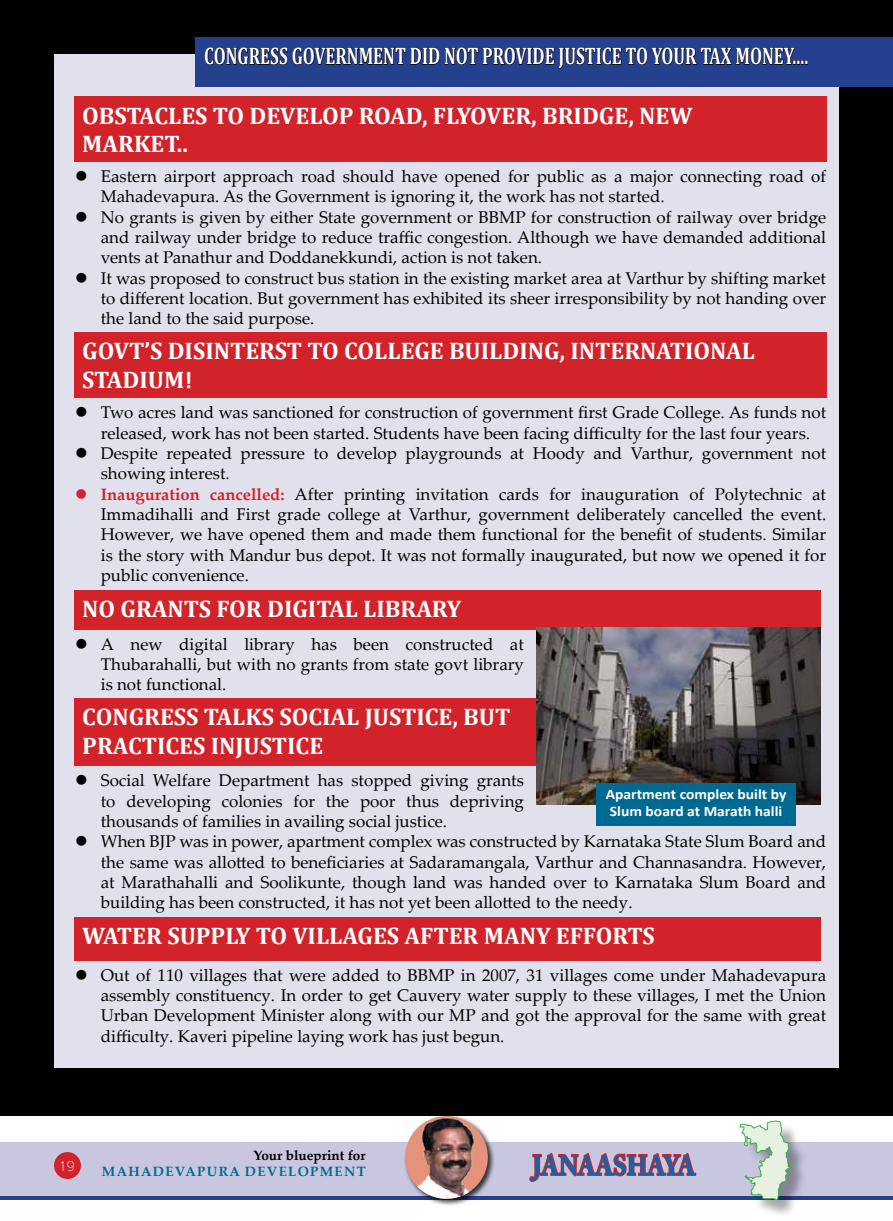
<style>
.page{position:relative;width:893px;height:1221px;background:#fff}
.page>*{position:absolute;margin:0;border:0;box-sizing:border-box;transform-origin:0 0}
.t1{font:700 27.75px "Adobe Caslon Pro";letter-spacing:.015em;color:#006ab6;scale:.85 1}
.t2{font:700 24px/28.8px "Cambria";color:#fff}
.t3{font:700 24px "Cambria";color:#fff;scale:.72 1}
.t4{font:16.95px/20.4px "Palatino Linotype";color:#000}
.t5{font:700 14.55px/17.5px "Calibri";color:#fff;scale:1.07 1}
.t6{font:100 13.8px "District Pro";color:#fff}
.t7{font:700 13.5px "Palatino Linotype";letter-spacing:.1em;color:#006991}
.t8{font:700 13.5px "Palatino Linotype";color:#000}
.s1{font-family:"Calibri"}
.s2{font-weight:700;font-size:16.5px;color:#d2232a}
</style>
<div class="page">
<div style="left:0;top:0;width:893px;height:1115px;background:#000"></div>
<div style="left:54px;top:54px;width:785px;height:1013px;background:#e1e0ed"></div>
<div style="left:0;top:1141px;width:893px;height:58px;background:#c8c7df"></div>
<hr style="left:0;top:1196px;width:893px;height:3px;background:#25408f">
<div style="left:74px;top:96px;width:752px;height:66px;background:#d2232a"></div>
<div style="left:74px;top:332px;width:752px;height:66px;background:#d2232a"></div>
<div style="left:74px;top:589px;width:747px;height:40px;background:#d2232a"></div>
<div style="left:74px;top:698px;width:477px;height:67px;background:#d2232a"></div>
<div style="left:74px;top:916px;width:747px;height:44px;background:#d2232a"></div>
<div style="left:54px;top:1151px;width:27px;height:27px;background:#d2232a;border-radius:50%"></div>
<div style="left:196px;top:37px;width:697px;height:49px;background:#25408f"></div>
<svg style="left:204px;top:47px;width:604px;height:23px"></svg>
<img style="left:537px;top:627px;width:284px;height:177px">
<div style="left:596px;top:783px;width:200px;height:42px;background:#006991"></div>
<div style="left:403px;top:1114px;width:92px;height:92px;background:#000;opacity:.75"></div>
<img style="left:405px;top:1115px;width:83px;height:83px;border-radius:41px">
<div style="left:743px;top:1123px;width:66px;height:94px;background:#000;opacity:.34"></div>
<svg style="left:740px;top:1120px;width:51px;height:79px"></svg>
<svg style="left:528px;top:1115px;width:169px;height:85px"></svg>
<h2 class="t3" style="left:204px;top:39px;width:840px">CONGRESS GOVERNMENT DID NOT PROVIDE JUSTICE TO YOUR TAX MONEY....</h2>
<h2 class="t2" style="left:82px;top:100px;width:32px">OBSTACLES</h2>
<h2 class="t2" style="left:213px;top:100px;width:53px">TO DEVELOP</h2>
<h2 class="t2" style="left:359px;top:100px;width:32px">ROAD</h2>
<h2 class="t2" style="left:422px;top:100px;width:26px">, FLYOVER</h2>
<h2 class="t2" style="left:531px;top:100px;width:26px">, BRIDGE</h2>
<h2 class="t2" style="left:628px;top:100px;width:30px">, NEW</h2>
<h2 class="t2" style="left:82px;top:129px;width:17px">MARKET</h2>
<h2 class="t2" style="left:177px;top:129px;width:13px">..</h2>
<p class="t4" style="left:101px;top:165px;width:727px">Eastern airport approach road should have opened for public as a major connecting road of Mahadevapura. As the Government is ignoring it, the work has not started.<br>No grants is given by either State government or BBMP for construction of railway over bridge and railway under bridge to reduce traffic congestion. Although we have demanded additional vents at Panathur and Doddanekkundi, action is not taken.<br>It was proposed to construct bus station in the existing market area at Varthur by shifting market to different location. But government has exhibited its sheer irresponsibility by not handing over the land to the said purpose.</p>
<h2 class="t2" style="left:82px;top:336px;width:674px">GOVT’S DISINTERST TO COLLEGE BUILDING, INTERNATIONAL<br>STADIUM<span class="s1">!</span></h2>
<p class="t4" style="left:101px;top:402px;width:727px">Two acres land was sanctioned for construction of government first Grade College. As funds not released, work has not been started. Students have been facing difficulty for the last four years.<br>Despite repeated pressure to develop playgrounds at Hoody and Varthur, government not showing interest.<br><span class="s2">Inauguration cancelled:</span> After printing invitation cards for inauguration of Polytechnic at Immadihalli and First grade college at Varthur, government deliberately cancelled the event.<br>However, we have opened them and made them functional for the benefit of students. Similar is the story with Mandur bus depot. It was not formally inaugurated, but now we opened it for public convenience.</p>
<h2 class="t2" style="left:82px;top:593px;width:380px">NO GRANTS FOR DIGITAL LIBRARY</h2>
<p class="t4" style="left:101px;top:633px;width:425px;text-align:justify">A new digital library has been constructed at Thubarahalli, but with no grants from state govt library is not functional.</p>
<h2 class="t2" style="left:82px;top:701px;width:430px">CONGRESS TALKS SOCIAL JUSTICE, BUT<br>PRACTICES INJUSTICE</h2>
<p class="t4" style="left:101px;top:769px;width:727px">Social Welfare Department has stopped giving grants<br>to developing colonies for the poor thus depriving<br>thousands of families in availing social justice.<br>When BJP was in power, apartment complex was constructed by Karnataka State Slum Board and the same was allotted to beneficiaries at Sadaramangala, Varthur and Channasandra. However, at Marathahalli and Soolikunte, though land was handed over to Karnataka Slum Board and building has been constructed, it has not yet been allotted to the needy.</p>
<h2 class="t2" style="left:82px;top:920px;width:225px">WATER SUPPLY TO VILLAGES</h2>
<h2 class="t2" style="left:405px;top:920px;width:16px">AFTER</h2>
<h2 class="t2" style="left:484px;top:920px;width:18px">MANY</h2>
<h2 class="t2" style="left:556px;top:920px;width:15px">EFFORTS</h2>
<p class="t4" style="left:101px;top:963px;width:727px;text-align:justify">Out of 110 villages that were added to BBMP in 2007, 31 villages come under Mahadevapura assembly constituency. In order to get Cauvery water supply to these villages, I met the Union Urban Development Minister along with our MP and got the approval for the same with great difficulty. Kaveri pipeline laying work has just begun.</p>
<p class="t5" style="left:606px;top:785px;width:170px">Apartment complex built by<br>Slum board at Marath halli</p>
<p class="t6" style="left:59px;top:1156px;width:17px">19</p>
<p class="t8" style="left:254px;top:1145px;width:114px">Your blueprint for</p>
<p class="t7" style="left:102px;top:1162px;width:261px">Mahadevapura development</p>
<h1 class="t1" style="left:533px;top:1148px;width:192px">JANAASHAYA</h1>
</div>
